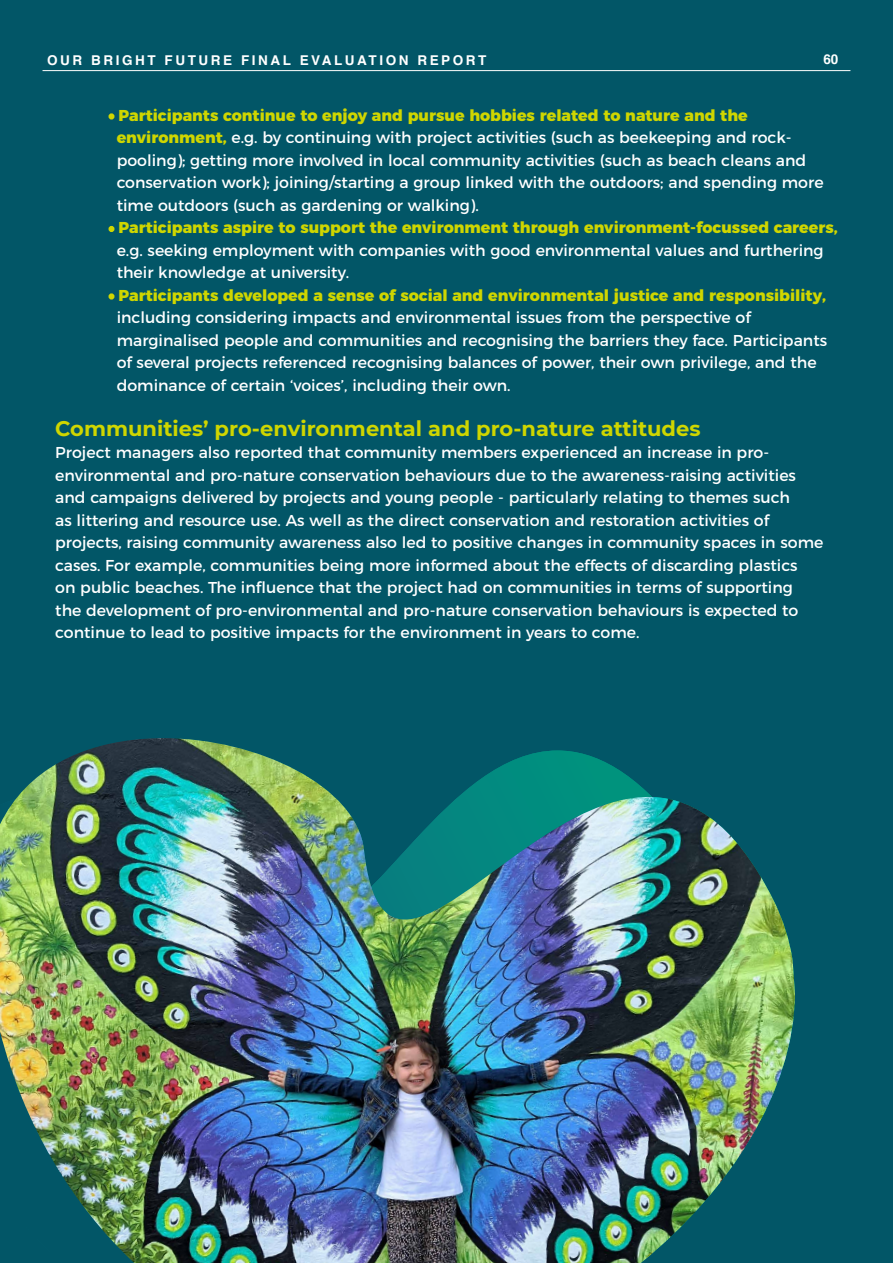
<style>
.page{position:relative;width:893px;height:1263px;background:#025667}
.page>*{position:absolute;margin:0;border:0;box-sizing:border-box;transform-origin:0 0}
.t1{font:700 21px "Montserrat";color:#cfd600}
.t2{font:15.75px/22.5px "Montserrat";color:#fff}
.t3{font:700 13.5px "Helvetica";letter-spacing:.19em;color:#fff}
.s1{color:#cfd600}
.s2{font-weight:800;color:#cfd600}
</style>
<div class="page">
<hr style="left:43px;top:70px;width:807px;height:1px;background:#fff">
<img style="left:0;top:738px;width:795px;height:525px">
<p class="t3" style="left:47px;top:50px;width:441px">OUR BRIGHT FUTURE FINAL EVALUATION REPORT</p>
<p class="t3" style="left:823px;top:48px;width:17px">60</p>
<p class="t2" style="left:117px;top:103px;width:708px;text-indent:-7px"><span class="s1">•</span> <span class="s2">Participants continue to enjoy and pursue hobbies related to nature and the environment,</span> e.g. by continuing with project activities (such as beekeeping and rock&shy;pooling); getting more involved in local community activities (such as beach cleans and conservation work); joining/starting a group linked with the outdoors; and spending more time outdoors (such as gardening or walking).</p>
<p class="t2" style="left:117px;top:215px;width:723px;text-indent:-7px"><span class="s1">•</span> <span class="s2">Participants aspire to support the environment through environment-focussed careers, </span>e.g. seeking employment with companies with good environmental values and furthering their knowledge at university.</p>
<p class="t2" style="left:117px;top:283px;width:712px;text-indent:-7px"><span class="s1">•</span> <span class="s2">Participants developed a sense of social and environmental justice and responsibility, </span>including considering impacts and environmental issues from the perspective of marginalised people and communities and recognising the barriers they face. Participants of several projects referenced recognising balances of power, their own privilege, and the dominance of certain ‘voices’, including their own.</p>
<h1 class="t1" style="left:55px;top:413px;width:647px">Communities’ pro-environmental and pro-nature attitudes</h1>
<p class="t2" style="left:55px;top:440px;width:770px">Project managers also reported that community members experienced an increase in pro&shy;environmental and pro-nature conservation behaviours due to the awareness-raising activities and campaigns delivered by projects and young people - particularly relating to themes such<br>as littering and resource use. As well as the direct conservation and restoration activities of projects, raising community awareness also led to positive changes in community spaces in some cases. For example, communities being more informed about the effects of discarding plastics<br>on public beaches. The influence that the project had on communities in terms of supporting<br>the development of pro-environmental and pro-nature conservation behaviours is expected to continue to lead to positive impacts for the environment in years to come.</p>
</div>
